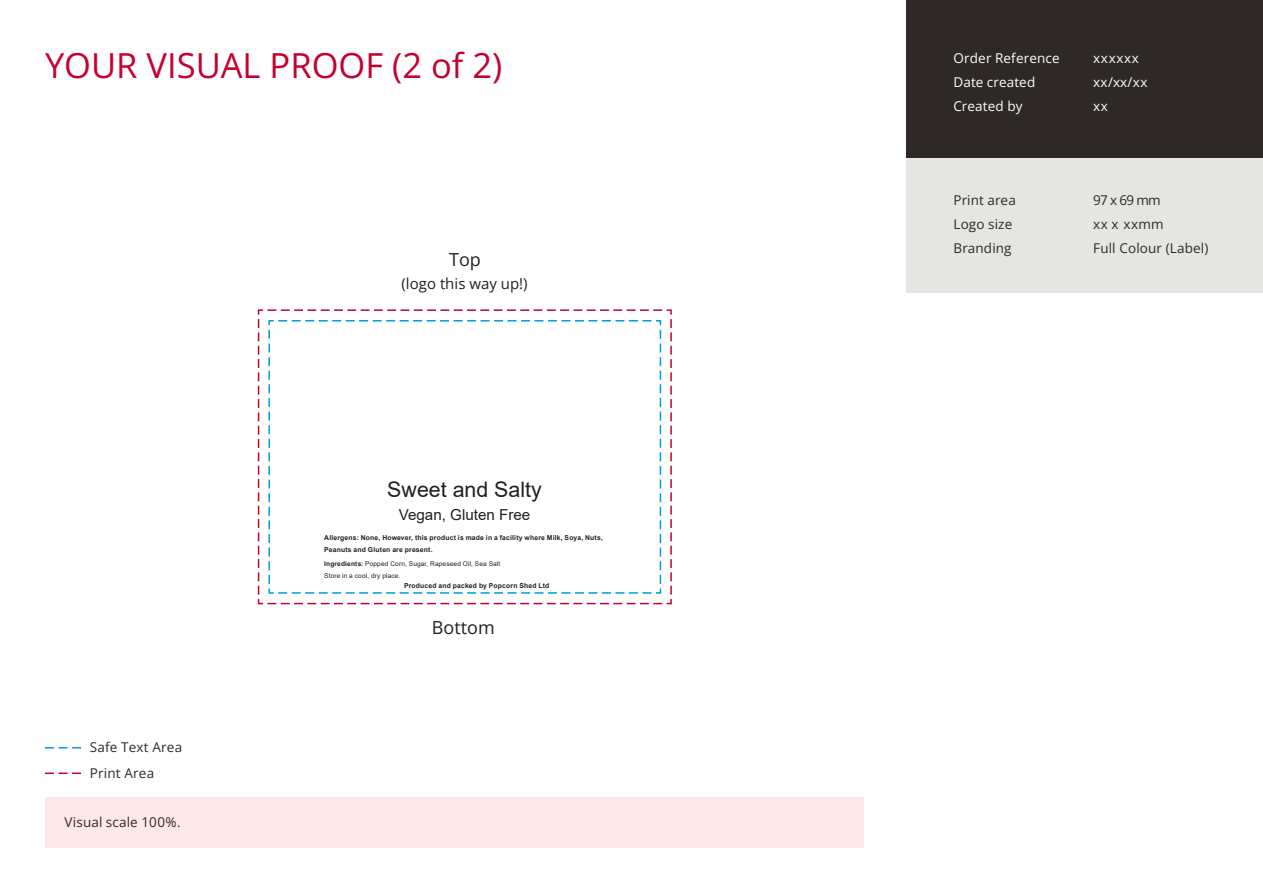
<style>
.page{position:relative;width:1263px;height:893px;background:#fff}
.page>*{position:absolute;margin:0;border:0;box-sizing:border-box;transform-origin:0 0}
.t1{font:34.5px "Open Sans";color:#c5002e}
.t2{font:21.3px "Arial";color:#231f20}
.t3{font:18px "Open Sans";color:#231f20}
.t4{font:15.15px "Arial";color:#231f20}
.t5{font:15px "Open Sans";color:#231f20}
.t6{font:13.5px/24px "Open Sans";letter-spacing:.01em;color:#2e2926}
.t7{font:13.5px/24px "Open Sans";letter-spacing:.01em;color:#fff}
.t8{font:13.5px/24px "Open Sans";letter-spacing:.05em;color:#fff}
.t9{font:700 6.75px/12.1px "Arial";letter-spacing:.025em;color:#231f20}
.t10{font:6.6px/11.7px "Arial";letter-spacing:.02em;color:#231f20}
.s1{font-weight:700}
</style>
<div class="page">
<div style="left:45px;top:798px;width:818px;height:50px;background:#fde8e7"></div>
<div style="left:906px;top:0;width:357px;height:158px;background:#2e2926"></div>
<div style="left:906px;top:158px;width:357px;height:135px;background:#e5e5e3"></div>
<svg style="left:257px;top:309px;width:415px;height:296px"></svg>
<svg style="left:45px;top:772px;width:36px;height:2px"></svg>
<svg style="left:45px;top:747px;width:36px;height:1px"></svg>
<h1 class="t1" style="left:45px;top:42px;width:459px">YOUR VISUAL PROOF (2 of 2)</h1>
<h3 class="t7" style="left:953px;top:46px;width:108px">Order Reference<br>Date created<br>Created by</h3>
<h3 class="t8" style="left:1093px;top:46px;width:56px">xxxxxx xx/xx/xx xx</h3>
<h3 class="t6" style="left:90px;top:735px;width:94px">Safe Text Area</h3>
<h3 class="t6" style="left:90px;top:760px;width:66px">Print Area</h3>
<h3 class="t6" style="left:64px;top:810px;width:118px">Visual scale 100%.</h3>
<h3 class="t3" style="left:449px;top:247px;width:33px">Top</h3>
<h3 class="t5" style="left:402px;top:273px;width:128px">(logo this way up!)</h3>
<h2 class="t2" style="left:387px;top:475px;width:156px">Sweet and Salty</h2>
<h3 class="t4" style="left:399px;top:504px;width:133px">Vegan, Gluten Free</h3>
<p class="t10" style="left:324px;top:558px;width:178px"><span class="s1">Ingredients:</span> Popped Corn, Sugar, Rapeseed Oil, Sea Salt<br>Store in a cool, dry place.</p>
<p class="t9" style="left:324px;top:532px;width:280px">Allergens: None, However, this product is made in a facility where Milk, Soya, Nuts,<br>Peanuts and Gluten are present.</p>
<p class="t9" style="left:404px;top:579px;width:147px">Produced and packed by Popcorn Shed Ltd</p>
<h3 class="t3" style="left:432px;top:615px;width:64px">Bottom</h3>
<h3 class="t6" style="left:953px;top:188px;width:64px">Print area<br>Logo size<br>Branding</h3>
<h3 class="t6" style="left:1093px;top:188px;width:117px">97 x 69 mm<br>xx x xxmm<br>Full Colour (Label)</h3>
</div>
